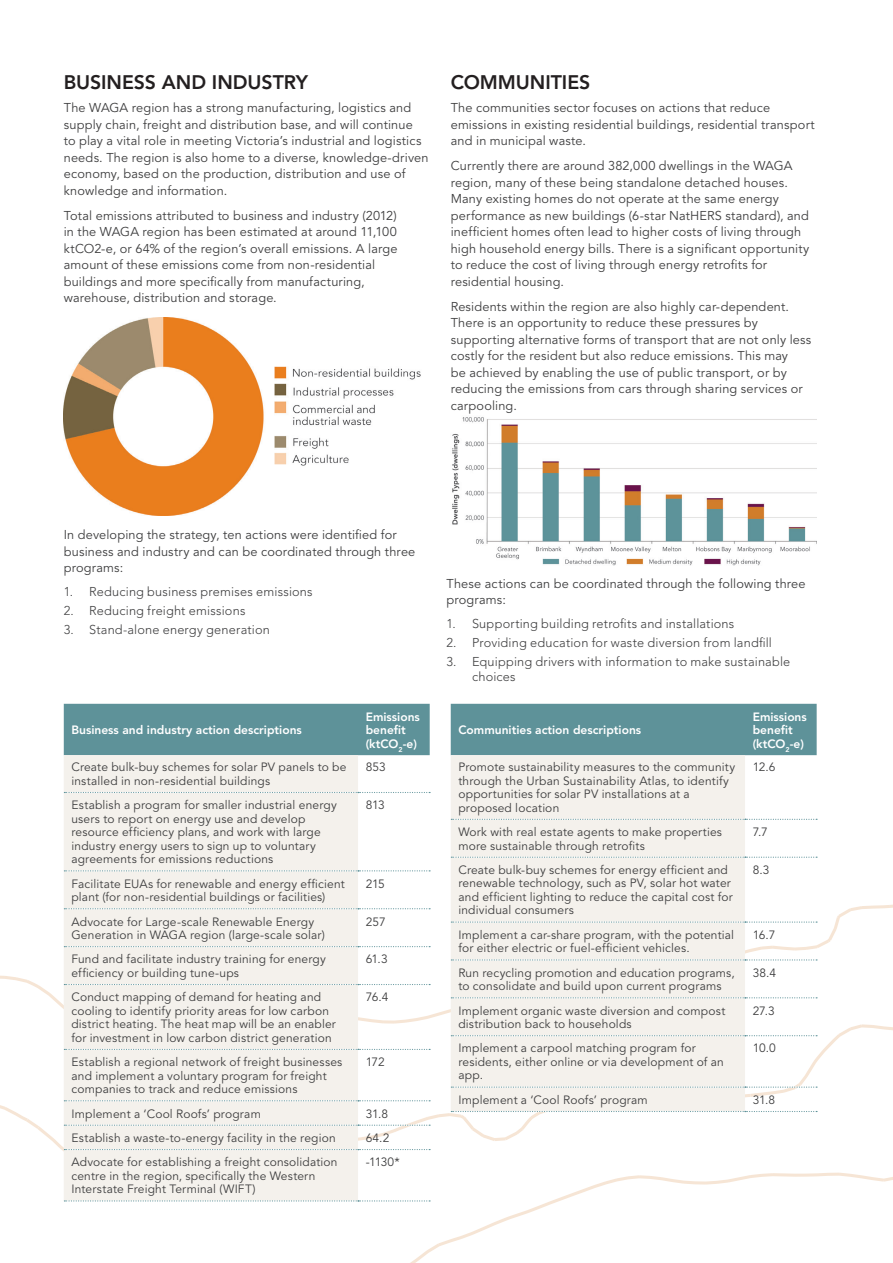
<style>
.page{position:relative;width:893px;height:1263px;background:#fff}
.page>*{position:absolute;margin:0;border:0;box-sizing:border-box;transform-origin:0 0}
.Level_1_Heading{font:800 19.5px "Avenir LT Std";letter-spacing:-.005em;color:#231f20}
.Body{font:12.75px/16.5px "Avenir LT Std";letter-spacing:.015em;color:#3e3e3f}
.t1{font:300 12.75px/15px "Avenir LT Std";letter-spacing:.015em;color:#3e3e3f}
.Body-2{font:12px/13.5px "Avenir LT Std";letter-spacing:.015em;color:#3e3e3f}
.Table_Body_Header_Ro{font:800 12px/13.5px "Avenir LT Std";color:#fff}
</style>
<div class="page">
<svg style="left:0;top:905px;width:890px;height:131px"></svg>
<svg style="left:38px;top:1100px;width:508px;height:52px"></svg>
<svg style="left:0;top:1105px;width:39px;height:24px"></svg>
<img style="left:64px;top:317px;width:357px;height:198px">
<img style="left:452px;top:417px;width:364px;height:149px">
<div style="left:64px;top:704px;width:366px;height:51px;background:#5e9299"></div>
<div style="left:64px;top:755px;width:294px;height:417px;background:#f4f1ec"></div>
<svg style="left:64px;top:792px;width:366px;height:1px"></svg>
<svg style="left:64px;top:870px;width:366px;height:1px"></svg>
<svg style="left:64px;top:908px;width:366px;height:1px"></svg>
<svg style="left:64px;top:946px;width:366px;height:1px"></svg>
<svg style="left:64px;top:984px;width:366px;height:1px"></svg>
<svg style="left:64px;top:1049px;width:366px;height:1px"></svg>
<svg style="left:64px;top:1100px;width:366px;height:1px"></svg>
<svg style="left:64px;top:1124px;width:366px;height:2px"></svg>
<svg style="left:64px;top:1149px;width:366px;height:1px"></svg>
<svg style="left:64px;top:1172px;width:829px;height:91px"></svg>
<div style="left:451px;top:704px;width:366px;height:51px;background:#5e9299"></div>
<div style="left:451px;top:755px;width:294px;height:356px;background:#f4f1ec"></div>
<svg style="left:451px;top:819px;width:366px;height:1px"></svg>
<svg style="left:451px;top:857px;width:366px;height:1px"></svg>
<svg style="left:451px;top:921px;width:366px;height:2px"></svg>
<svg style="left:451px;top:959px;width:366px;height:1px"></svg>
<svg style="left:451px;top:997px;width:366px;height:1px"></svg>
<svg style="left:451px;top:1024px;width:442px;height:74px"></svg>
<svg style="left:451px;top:1111px;width:366px;height:1px"></svg>
<p class="Level_1_Heading" style="left:64px;top:71px;width:246px">BUSINESS AND INDUSTRY</p>
<p class="Body" style="left:64px;top:100px;width:366px">The WAGA region has a strong manufacturing, logistics and supply chain, freight and distribution base, and will continue<br>to play a vital role in meeting Victoria’s industrial and logistics needs. The region is also home to a diverse, knowledge-driven economy, based on the production, distribution and use of knowledge and information.</p>
<p class="Body" style="left:64px;top:207px;width:335px">Total emissions attributed to business and industry (2012) in the WAGA region has been estimated at around 11,100 ktCO2-e, or 64% of the region’s overall emissions. A large amount of these emissions come from non-residential buildings and more specifically from manufacturing, warehouse, distribution and storage.</p>
<p class="Level_1_Heading" style="left:451px;top:71px;width:141px">COMMUNITIES</p>
<p class="Body" style="left:451px;top:100px;width:366px">The communities sector focuses on actions that reduce emissions in existing residential buildings, residential transport and in municipal waste.</p>
<p class="Body" style="left:451px;top:158px;width:360px">Currently there are around 382,000 dwellings in the WAGA region, many of these being standalone detached houses.<br>Many existing homes do not operate at the same energy performance as new buildings (6-star NatHERS standard), and inefficient homes often lead to higher costs of living through high household energy bills. There is a significant opportunity to reduce the cost of living through energy retrofits for residential housing.</p>
<p class="Body" style="left:451px;top:298px;width:362px">Residents within the region are also highly car-dependent.<br>There is an opportunity to reduce these pressures by supporting alternative forms of transport that are not only less costly for the resident but also reduce emissions. This may<br>be achieved by enabling the use of public transport, or by reducing the emissions from cars through sharing services or carpooling.</p>
<p class="Body" style="left:64px;top:527px;width:353px">In developing the strategy, ten actions were identified for business and industry and can be coordinated through three programs:</p>
<p class="t1" style="left:64px;top:584px;width:250px">1. Reducing business premises emissions</p>
<p class="t1" style="left:64px;top:603px;width:183px">2. Reducing freight emissions</p>
<p class="t1" style="left:64px;top:622px;width:208px">3. Stand-alone energy generation</p>
<p class="Table_Body_Header_Ro" style="left:71px;top:723px;width:232px">Business and industry action descriptions</p>
<p class="Table_Body_Header_Ro" style="left:366px;top:710px;width:56px">Emissions benefit (ktCO<sub>2</sub>-e)</p>
<p class="Body-2" style="left:71px;top:761px;width:277px">Create bulk-buy schemes for solar PV panels to be installed in non-residential buildings</p>
<p class="Body-2" style="left:366px;top:761px;width:22px">853</p>
<p class="Body-2" style="left:71px;top:799px;width:267px">Establish a program for smaller industrial energy users to report on energy use and develop resource efficiency plans, and work with large industry energy users to sign up to voluntary agreements for emissions reductions</p>
<p class="Body-2" style="left:366px;top:799px;width:21px">813</p>
<p class="Body-2" style="left:71px;top:877px;width:275px">Facilitate EUAs for renewable and energy efficient plant (for non-residential buildings or facilities)</p>
<p class="Body-2" style="left:366px;top:877px;width:21px">215</p>
<p class="Body-2" style="left:71px;top:915px;width:255px">Advocate for Large-scale Renewable Energy<br>Generation in WAGA region (large-scale solar)</p>
<p class="Body-2" style="left:366px;top:915px;width:21px">257</p>
<p class="Body-2" style="left:71px;top:953px;width:256px">Fund and facilitate industry training for energy efficiency or building tune-ups</p>
<p class="Body-2" style="left:366px;top:953px;width:24px">61.3</p>
<p class="Body-2" style="left:71px;top:991px;width:266px">Conduct mapping of demand for heating and cooling to identify priority areas for low carbon district heating. The heat map will be an enabler for investment in low carbon district generation</p>
<p class="Body-2" style="left:366px;top:991px;width:24px">76.4</p>
<p class="Body-2" style="left:71px;top:1055px;width:272px">Establish a regional network of freight businesses and implement a voluntary program for freight companies to track and reduce emissions</p>
<p class="Body-2" style="left:366px;top:1055px;width:21px">172</p>
<p class="Body-2" style="left:71px;top:1107px;width:191px">Implement a ‘Cool Roofs’ program</p>
<p class="Body-2" style="left:366px;top:1107px;width:24px">31.8</p>
<p class="Body-2" style="left:71px;top:1131px;width:266px">Establish a waste-to-energy facility in the region</p>
<p class="Body-2" style="left:366px;top:1131px;width:25px">64.2</p>
<p class="Body-2" style="left:71px;top:1156px;width:268px">Advocate for establishing a freight consolidation centre in the region, specifically the Western<br>Interstate Freight Terminal (WIFT)</p>
<p class="Body-2" style="left:366px;top:1156px;width:36px">-1130*</p>
<p class="Body" style="left:446px;top:575px;width:361px">These actions can be coordinated through the following three programs:</p>
<p class="t1" style="left:446px;top:616px;width:289px">1. Supporting building retrofits and installations</p>
<p class="t1" style="left:446px;top:635px;width:327px">2. Providing education for waste diversion from landfill</p>
<p class="t1" style="left:472px;top:654px;width:320px;text-indent:-26px">3. Equipping drivers with information to make sustainable choices</p>
<p class="Table_Body_Header_Ro" style="left:458px;top:723px;width:184px">Communities action descriptions</p>
<p class="Table_Body_Header_Ro" style="left:753px;top:710px;width:56px">Emissions benefit (ktCO<sub>2</sub>-e)</p>
<p class="Body-2" style="left:458px;top:761px;width:278px">Promote sustainability measures to the community through the Urban Sustainability Atlas, to identify opportunities for solar PV installations at a proposed location</p>
<p class="Body-2" style="left:753px;top:761px;width:24px">12.6</p>
<p class="Body-2" style="left:458px;top:825px;width:265px">Work with real estate agents to make properties more sustainable through retrofits</p>
<p class="Body-2" style="left:753px;top:825px;width:17px">7.7</p>
<p class="Body-2" style="left:458px;top:863px;width:276px">Create bulk-buy schemes for energy efficient and renewable technology, such as PV, solar hot water and efficient lighting to reduce the capital cost for individual consumers</p>
<p class="Body-2" style="left:753px;top:863px;width:18px">8.3</p>
<p class="Body-2" style="left:458px;top:928px;width:277px">Implement a car-share program, with the potential for either electric or fuel-efficient vehicles.</p>
<p class="Body-2" style="left:753px;top:928px;width:24px">16.7</p>
<p class="Body-2" style="left:458px;top:966px;width:278px">Run recycling promotion and education programs, to consolidate and build upon current programs</p>
<p class="Body-2" style="left:753px;top:966px;width:25px">38.4</p>
<p class="Body-2" style="left:458px;top:1004px;width:268px">Implement organic waste diversion and compost distribution back to households</p>
<p class="Body-2" style="left:753px;top:1004px;width:24px">27.3</p>
<p class="Body-2" style="left:458px;top:1042px;width:267px">Implement a carpool matching program for residents, either online or via development of an app.</p>
<p class="Body-2" style="left:753px;top:1042px;width:25px">10.0</p>
<p class="Body-2" style="left:458px;top:1093px;width:191px">Implement a ‘Cool Roofs’ program</p>
<p class="Body-2" style="left:753px;top:1093px;width:24px">31.8</p>
</div>
